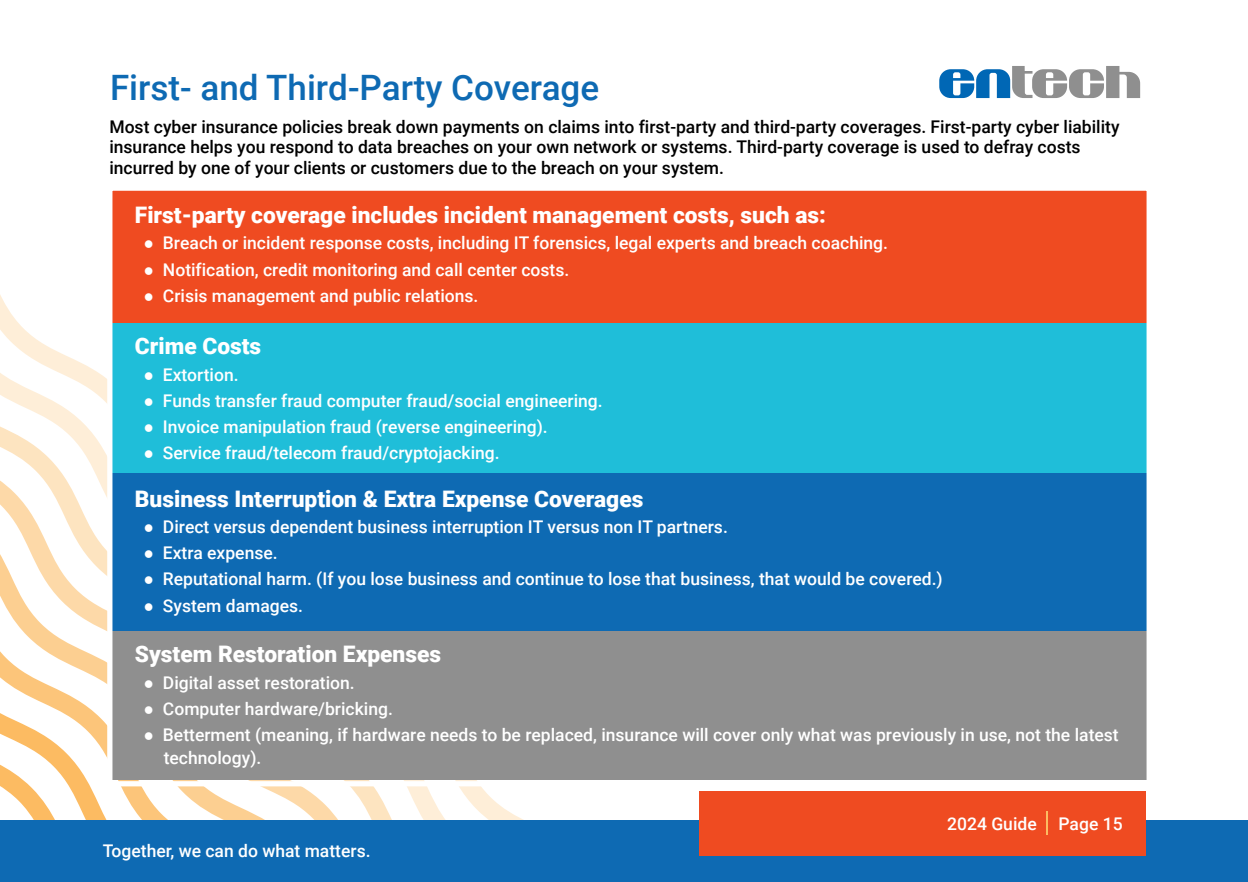
<style>
.page{position:relative;width:1248px;height:882px;background:#fff}
.page>*{position:absolute;margin:0;border:0;box-sizing:border-box;transform-origin:0 0}
.t1{font:500 35px "Roboto";color:#0e6ab3}
.t2{font:900 22.75px "Roboto";color:#fff}
.t3{font:500 17.5px/22.8px "Roboto";color:#fff}
.t4{font:500 17.5px/20.1px "Roboto";color:#000}
.s1{font-family:"Calibri";font-weight:400}
</style>
<div class="page">
<svg style="left:0;top:295px;width:528px;height:526px"></svg>
<div style="left:110px;top:628px;width:1038px;height:151px;background:#8f8f8f"></div>
<div style="left:109px;top:319px;width:1038px;height:157px;background:#1fbed9"></div>
<div style="left:112px;top:473px;width:1038px;height:157px;background:#0e6ab3"></div>
<div style="left:110px;top:188px;width:1038px;height:135px;background:#ef4b21"></div>
<div style="left:107px;top:186px;width:1044px;height:600px;border:5px solid #fff"></div>
<div style="left:0;top:821px;width:1247px;height:61px;background:#0e6ab3"></div>
<div style="left:699px;top:791px;width:446px;height:64px;background:#ef4b21"></div>
<svg style="left:939px;top:66px;width:201px;height:32px"></svg>
<hr style="left:1046px;top:811px;width:2px;height:24px;background:#fcbb62">
<h1 class="t1" style="left:110px;top:63px;width:491px">First- and Third-Party Coverage</h1>
<p class="t4" style="left:109px;top:116px;width:1011px">Most cyber insurance policies break down payments on claims into first-party and third-party coverages. First-party cyber liability insurance helps you respond to data breaches on your own network or systems. Third-party coverage is used to defray costs incurred by one of your clients or customers due to the breach on your system.</p>
<h2 class="t2" style="left:135px;top:199px;width:692px">First-party coverage includes incident management costs, such as:</h2>
<p class="t3" style="left:144px;top:231px;width:746px"><span class="s1">●</span> Breach or incident response costs, including IT forensics, legal experts and breach coaching.</p>
<p class="t3" style="left:144px;top:257px;width:427px"><span class="s1">●</span> Notification, credit monitoring and call center costs.</p>
<p class="t3" style="left:144px;top:284px;width:336px"><span class="s1">●</span> Crisis management and public relations.</p>
<h2 class="t2" style="left:135px;top:330px;width:128px">Crime Costs</h2>
<p class="t3" style="left:144px;top:362px;width:96px"><span class="s1">●</span> Extortion.</p>
<p class="t3" style="left:144px;top:389px;width:460px"><span class="s1">●</span> Funds transfer fraud computer fraud/social engineering.</p>
<p class="t3" style="left:144px;top:415px;width:406px"><span class="s1">●</span> Invoice manipulation fraud (reverse engineering).</p>
<p class="t3" style="left:144px;top:441px;width:357px"><span class="s1">●</span> Service fraud/telecom fraud/cryptojacking.</p>
<h2 class="t2" style="left:135px;top:483px;width:510px">Business Interruption &amp; Extra Expense Coverages</h2>
<p class="t3" style="left:144px;top:515px;width:585px"><span class="s1">●</span> Direct versus dependent business interruption IT versus non IT partners.</p>
<p class="t3" style="left:144px;top:541px;width:136px"><span class="s1">●</span> Extra expense.</p>
<p class="t3" style="left:144px;top:567px;width:800px"><span class="s1">●</span> Reputational harm. (If you lose business and continue to lose that business, that would be covered.)</p>
<p class="t3" style="left:144px;top:593px;width:161px"><span class="s1">●</span> System damages.</p>
<h2 class="t2" style="left:135px;top:638px;width:308px">System Restoration Expenses</h2>
<p class="t3" style="left:144px;top:670px;width:213px"><span class="s1">●</span> Digital asset restoration.</p>
<p class="t3" style="left:144px;top:697px;width:251px"><span class="s1">●</span> Computer hardware/bricking.</p>
<p class="t3" style="left:164px;top:723px;width:956px;text-indent:-20px"><span class="s1">●</span> Betterment (meaning, if hardware needs to be replaced, insurance will cover only what was previously in use, not the latest technology).</p>
<p class="t3" style="left:103px;top:839px;width:269px">Together, we can do what matters.</p>
<p class="t3" style="left:947px;top:811px;width:177px">2024 Guide Page 15</p>
</div>
